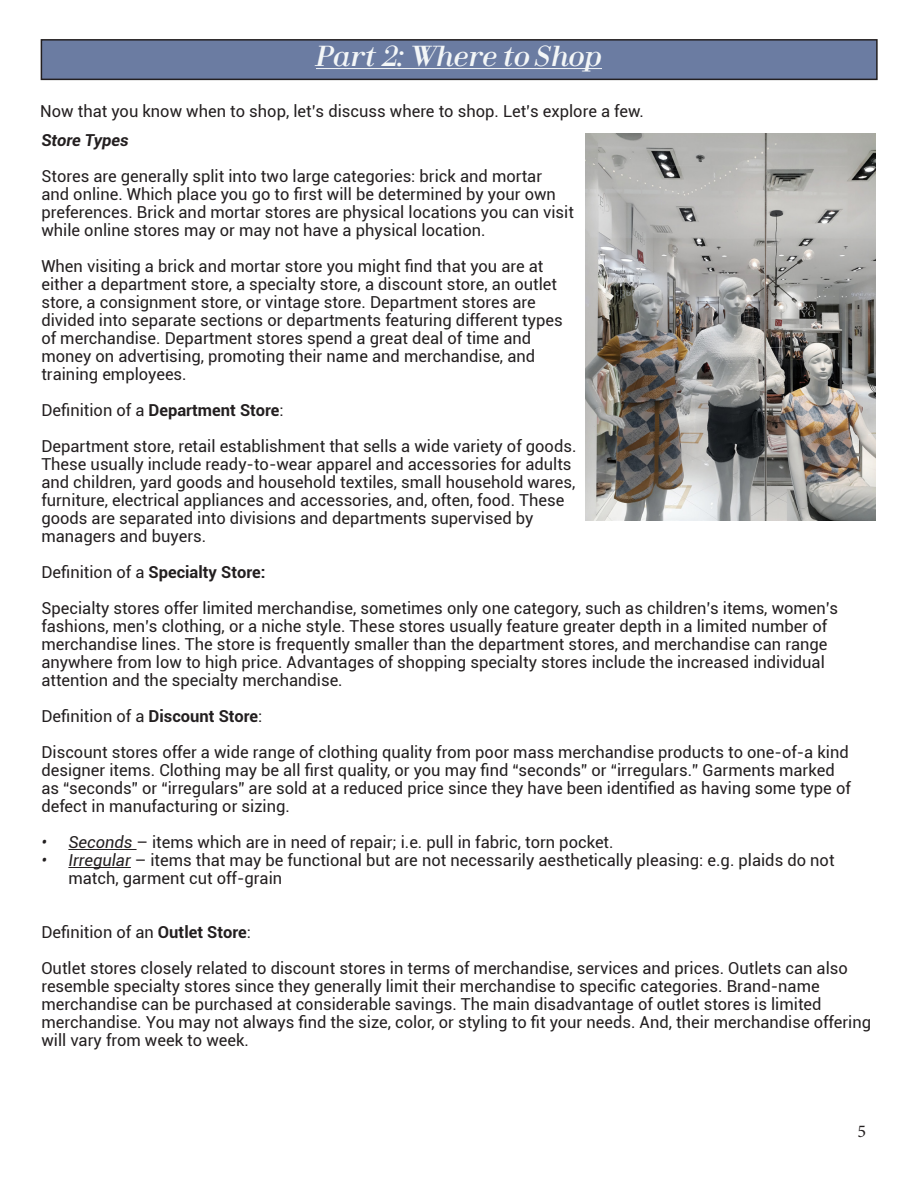
<style>
.page{position:relative;width:918px;height:1188px;background:#fff}
.page>*{position:absolute;margin:0;border:0;box-sizing:border-box;transform-origin:0 0}
.t1{font:italic 27px "Fin Serif Display";color:#f3f6f7}
.t2{font:18px "Minion Pro";color:#231f20}
.t3{font:16.5px/18px "Roboto";color:#231f20}
.t4{font:700 16.5px "Roboto";color:#231f20}
.t5{font:italic 700 16.5px "Roboto";color:#231f20}
.s1{font-weight:400}
.s2{font-weight:700}
.s3{font-style:italic}
</style>
<div class="page">
<hr style="left:68px;top:849px;width:69px;height:1px;background:#231f20">
<hr style="left:68px;top:867px;width:63px;height:1px;background:#231f20">
<div style="left:41px;top:40px;width:836px;height:39px;background:#6b7ca2"></div>
<div style="left:41px;top:39px;width:837px;height:41px;border:2px solid #231f20"></div>
<hr style="left:316px;top:68px;width:286px;height:1px;background:#f3f6f7">
<img style="left:586px;top:134px;width:290px;height:387px">
<p class="t1" style="left:316px;top:38px;width:288px">Part 2: Where to Shop</p>
<p class="t3" style="left:40px;top:101px;width:605px">Now that you know when to shop, let’s discuss where to shop. Let’s explore a few.</p>
<p class="t5" style="left:41px;top:129px;width:89px">Store Types</p>
<p class="t3" style="left:41px;top:167px;width:534px">Stores are generally split into two large categories: brick and mortar and online. Which place you go to first will be determined by your own preferences. Brick and mortar stores are physical locations you can visit while online stores may or may not have a physical location.</p>
<p class="t3" style="left:41px;top:257px;width:523px">When visiting a brick and mortar store you might find that you are at either a department store, a specialty store, a discount store, an outlet store, a consignment store, or vintage store. Department stores are divided into separate sections or departments featuring different types of merchandise. Department stores spend a great deal of time and money on advertising, promoting their name and merchandise, and training employees.</p>
<p class="t4" style="left:41px;top:399px;width:244px"><span class="s1">Definition of a</span> Department Store<span class="s1">:</span></p>
<p class="t3" style="left:41px;top:437px;width:537px">Department store, retail establishment that sells a wide variety of goods.<br>These usually include ready-to-wear apparel and accessories for adults and children, yard goods and household textiles, small household wares, furniture, electrical appliances and accessories, and, often, food. These goods are separated into divisions and departments supervised by managers and buyers.</p>
<p class="t4" style="left:41px;top:561px;width:226px"><span class="s1">Definition of a</span> Specialty Store:</p>
<p class="t3" style="left:41px;top:599px;width:798px">Specialty stores offer limited merchandise, sometimes only one category, such as children’s items, women’s fashions, men’s clothing, or a niche style. These stores usually feature greater depth in a limited number of merchandise lines. The store is frequently smaller than the department stores, and merchandise can range anywhere from low to high price. Advantages of shopping specialty stores include the increased individual attention and the specialty merchandise.</p>
<p class="t3" style="left:41px;top:707px;width:223px">Definition of a <span class="s2">Discount Store</span>:</p>
<p class="t3" style="left:41px;top:743px;width:811px">Discount stores offer a wide range of clothing quality from poor mass merchandise products to one-of-a kind designer items. Clothing may be all first quality, or you may find “seconds” or “irregulars.” Garments marked as “seconds” or “irregulars” are sold at a reduced price since they have been identified as having some type of defect in manufacturing or sizing.</p>
<p class="t3" style="left:41px;top:833px;width:574px"><span class="s3">• Seconds</span> – items which are in need of repair; i.e. pull in fabric, torn pocket.</p>
<p class="t3" style="left:68px;top:851px;width:768px;text-indent:-27px"><span class="s3">• Irregular</span> – items that may be functional but are not necessarily aesthetically pleasing: e.g. plaids do not match, garment cut off-grain</p>
<p class="t3" style="left:41px;top:923px;width:211px">Definition of an <span class="s2">Outlet Store</span>:</p>
<p class="t3" style="left:41px;top:959px;width:831px">Outlet stores closely related to discount stores in terms of merchandise, services and prices. Outlets can also resemble specialty stores since they generally limit their merchandise to specific categories. Brand-name merchandise can be purchased at considerable savings. The main disadvantage of outlet stores is limited merchandise. You may not always find the size, color, or styling to fit your needs. And, their merchandise offering will vary from week to week.</p>
<p class="t2" style="left:858px;top:1119px;width:10px">5</p>
</div>
